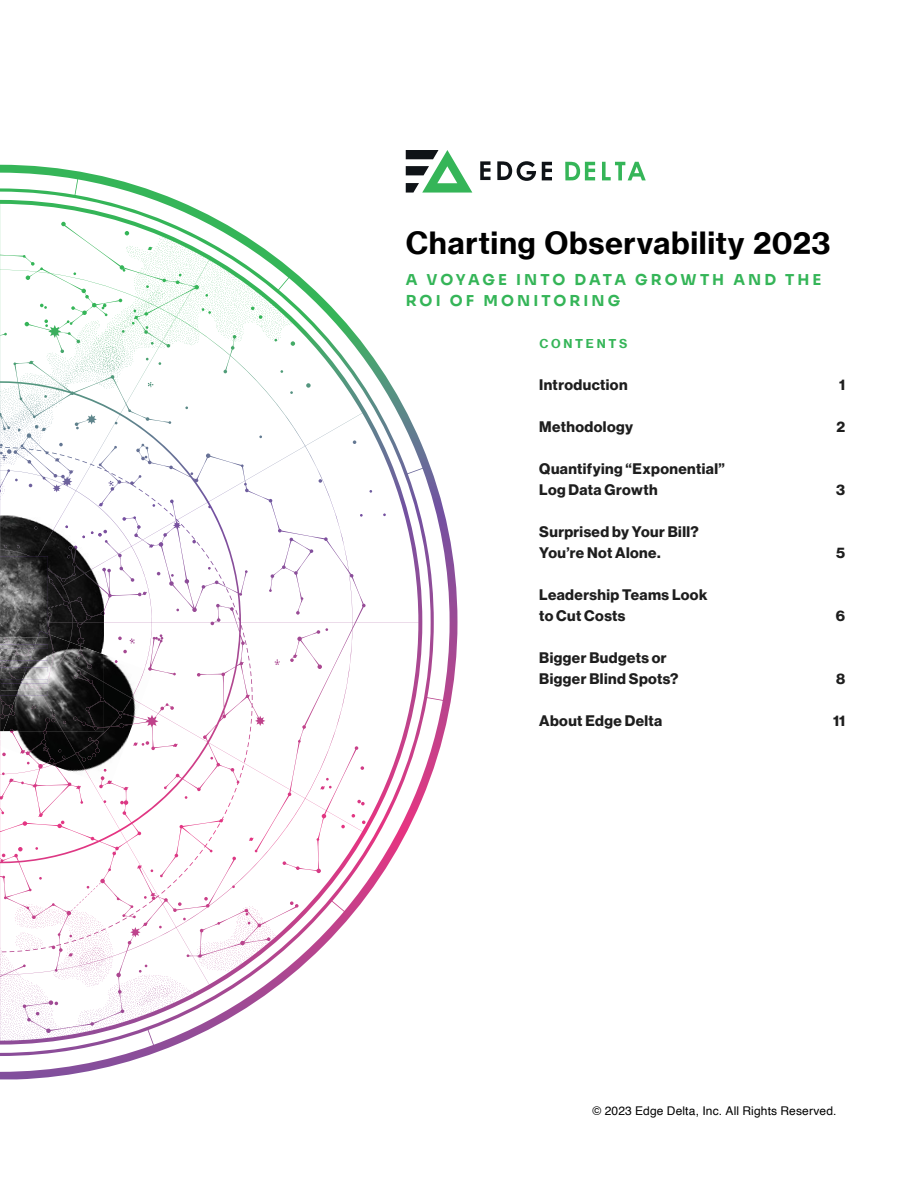
<style>
.page{position:relative;width:918px;height:1188px;background:#fff}
.page>*{position:absolute;margin:0;border:0;box-sizing:border-box;transform-origin:0 0}
.t1{font:30px "N Haas Grotesk TX Pro 75 Bd";letter-spacing:.02em;color:#000}
.t2{font:15px/21px "N Haas Grotesk DS Pro 75 Bd";letter-spacing:.03em;color:#1e1e1e}
.t3{font:15px/21px "Sora";letter-spacing:.2em;color:#35b558}
.t4{font:12px "Helvetica";letter-spacing:.01em;color:#000}
.t5{font:12px "N Haas Grotesk TX Pro 75 Bd";letter-spacing:.225em;color:#35b558}
</style>
<div class="page">
<svg style="left:480px;top:161px;width:11px;height:19px"></svg>
<svg style="left:497px;top:161px;width:39px;height:20px"></svg>
<svg style="left:542px;top:162px;width:10px;height:18px"></svg>
<svg style="left:565px;top:162px;width:30px;height:18px"></svg>
<svg style="left:602px;top:162px;width:44px;height:18px"></svg>
<svg style="left:406px;top:150px;width:66px;height:43px"></svg>
<svg style="left:0;top:165px;width:457px;height:914px"></svg>
<img style="left:0;top:515px;width:104px;height:119px">
<img style="left:48px;top:555px;width:56px;height:53px">
<img style="left:14px;top:637px;width:8px;height:7px">
<img style="left:0;top:637px;width:14px;height:7px">
<img style="left:0;top:644px;width:22px;height:5px">
<img style="left:0;top:649px;width:22px;height:11px">
<img style="left:6px;top:660px;width:4px;height:8px">
<svg style="left:0;top:660px;width:6px;height:8px"></svg>
<img style="left:0;top:672px;width:10px;height:7px">
<img style="left:0;top:679px;width:10px;height:12px">
<img style="left:0;top:695px;width:10px;height:36px">
<img style="left:0;top:556px;width:48px;height:81px">
<img style="left:0;top:668px;width:10px;height:4px">
<img style="left:0;top:691px;width:10px;height:4px">
<img style="left:77px;top:655px;width:75px;height:129px">
<img style="left:10px;top:660px;width:121px;height:104px">
<img style="left:22px;top:634px;width:82px;height:97px">
<img style="left:45px;top:635px;width:59px;height:95px">
<svg style="left:38px;top:631px;width:10px;height:6px"></svg>
<img style="left:34px;top:644px;width:14px;height:5px">
<img style="left:29px;top:656px;width:19px;height:4px">
<img style="left:25px;top:668px;width:23px;height:4px">
<img style="left:21px;top:679px;width:27px;height:5px">
<img style="left:16px;top:691px;width:32px;height:4px">
<h1 class="t1" style="left:406px;top:224px;width:426px">Charting Observability 2023</h1>
<p class="t3" style="left:406px;top:268px;width:417px">A VOYAGE INTO DATA GROWTH AND THE<br>ROI OF MONITORING</p>
<p class="t5" style="left:539px;top:336px;width:90px">CONTENTS</p>
<p class="t2" style="left:539px;top:374px;width:90px">Introduction</p>
<p class="t2" style="left:839px;top:374px;width:8px">1</p>
<p class="t2" style="left:539px;top:416px;width:95px">Methodology</p>
<p class="t2" style="left:837px;top:416px;width:10px">2</p>
<p class="t2" style="left:539px;top:458px;width:187px">Quantifying “Exponential”<br>Log Data Growth</p>
<p class="t2" style="left:836px;top:479px;width:10px">3</p>
<p class="t2" style="left:539px;top:521px;width:161px">Surprised by Your Bill?<br>You’re Not Alone.</p>
<p class="t2" style="left:539px;top:584px;width:170px">Leadership Teams Look to Cut Costs</p>
<p class="t2" style="left:539px;top:647px;width:141px">Bigger Budgets or<br>Bigger Blind Spots?</p>
<p class="t2" style="left:836px;top:542px;width:11px">5</p>
<p class="t2" style="left:836px;top:605px;width:11px">6</p>
<p class="t2" style="left:836px;top:668px;width:11px">8</p>
<p class="t2" style="left:539px;top:710px;width:125px">About Edge Delta</p>
<p class="t2" style="left:833px;top:710px;width:14px">11</p>
<p class="t4" style="left:592px;top:1101px;width:245px">© 2023 Edge Delta, Inc. All Rights Reserved.</p>
</div>
